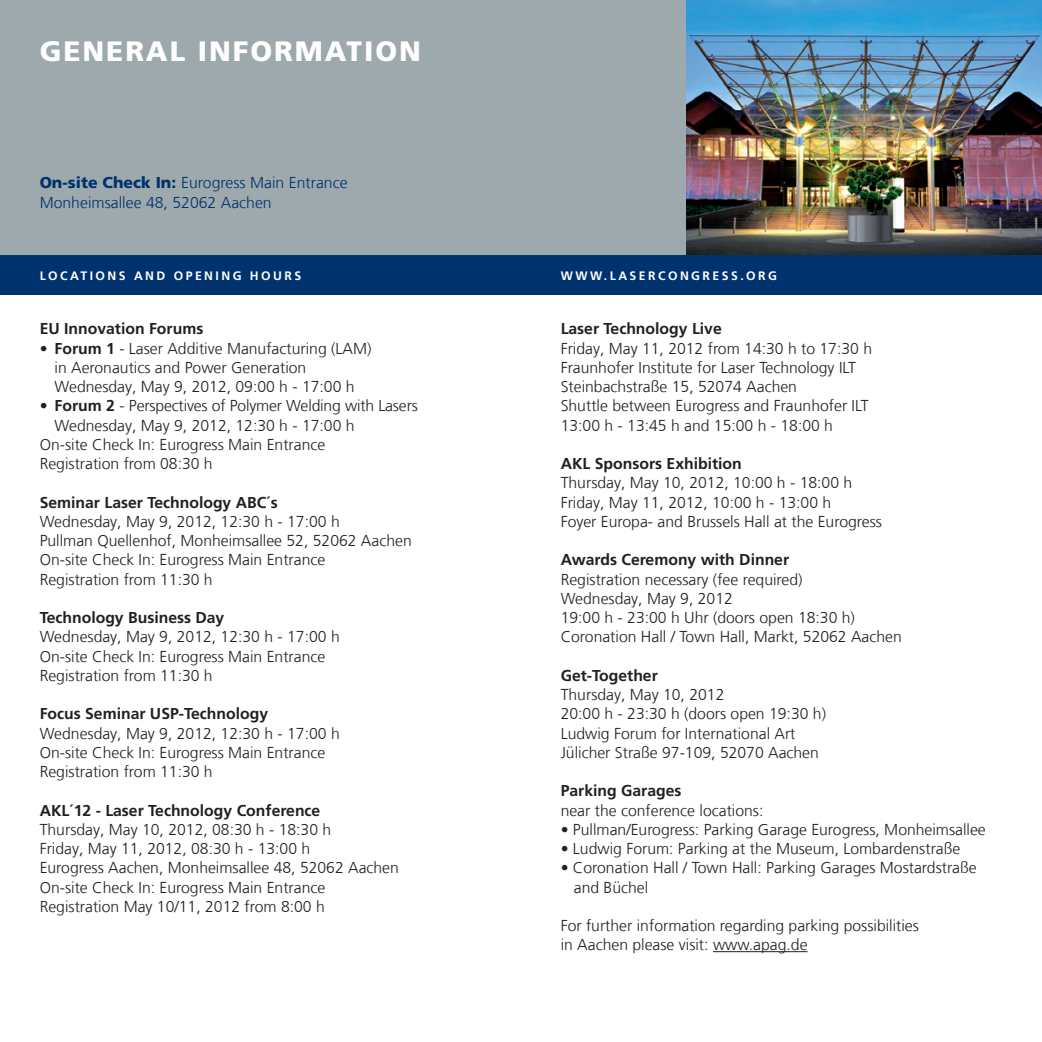
<style>
.page{position:relative;width:1042px;height:1042px;background:#fff}
.page>*{position:absolute;margin:0;border:0;box-sizing:border-box;transform-origin:0 0}
.t1{font:900 28px "Frutiger LT Com";letter-spacing:.07em;color:#fff}
.t2{font:300 15.75px/19.2px "Frutiger LT Com";color:#231f20}
.t3{font:700 15.75px "Frutiger LT Com";color:#231f20}
.t4{font:300 15.75px/19.2px "Frutiger LT Com";color:#00326d}
.t5{font:700 12.25px "Frutiger LT Com";letter-spacing:.2em;color:#fff}
.s1{font-weight:900}
.s2{font-weight:700}
</style>
<div class="page">
<div style="left:0;top:0;width:1042px;height:270px;background:#9da9ad"></div>
<img style="left:687px;top:0;width:355px;height:255px">
<hr style="left:713px;top:951px;width:94px;height:1px;background:#231f20">
<div style="left:0;top:255px;width:1042px;height:40px;background:#00326d"></div>
<h1 class="t1" style="left:40px;top:34px;width:383px">GENERAL INFORMATION</h1>
<p class="t4" style="left:40px;top:173px;width:309px"><span class="s1">ON-SITE CHECK IN:</span> Eurogress Main Entrance<br>Monheimsallee 48, 52062 Aachen</p>
<p class="t5" style="left:561px;top:268px;width:117px">Ankündigung</p>
<p class="t5" style="left:40px;top:268px;width:262px">Locations a nd opening h ours</p>
<p class="t5" style="left:561px;top:268px;width:15px">www</p>
<p class="t5" style="left:604px;top:268px;width:16px">.las</p>
<p class="t5" style="left:639px;top:268px;width:140px">erc ongress .org</p>
<p class="t3" style="left:40px;top:320px;width:165px">EU Innovation Forums</p>
<p class="t2" style="left:55px;top:339px;width:318px;text-indent:-15px">• <span class="s2">Forum 1</span> - Laser Additive Manufacturing (LAM) in Aeronautics and Power Generation<br>Wednesday, May 9, 2012, 09:00 h - 17:00 h</p>
<p class="t2" style="left:40px;top:396px;width:380px">• <span class="s2">Forum 2</span> - Perspectives of Polymer Welding with Lasers</p>
<p class="t2" style="left:55px;top:416px;width:301px">Wednesday, May 9, 2012, 12:30 h - 17:00 h</p>
<p class="t2" style="left:40px;top:435px;width:287px">On-site Check In: Eurogress Main Entrance</p>
<p class="t2" style="left:40px;top:454px;width:175px">Registration from 08:30 h</p>
<p class="t3" style="left:40px;top:493px;width:240px">Seminar Laser Technology ABC´s</p>
<p class="t2" style="left:40px;top:512px;width:373px">Wednesday, May 9, 2012, 12:30 h - 17:00 h<br>Pullman Quellenhof, Monheimsallee 52, 52062 Aachen On-site Check In: Eurogress Main Entrance<br>Registration from 11:30 h</p>
<p class="t3" style="left:40px;top:608px;width:186px">Technology Business Day</p>
<p class="t2" style="left:40px;top:627px;width:301px">Wednesday, May 9, 2012, 12:30 h - 17:00 h<br>On-site Check In: Eurogress Main Entrance<br>Registration from 11:30 h</p>
<p class="t3" style="left:40px;top:704px;width:230px">Focus Seminar USP-Technology</p>
<p class="t2" style="left:40px;top:723px;width:301px">Wednesday, May 9, 2012, 12:30 h - 17:00 h<br>On-site Check In: Eurogress Main Entrance<br>Registration from 11:30 h</p>
<p class="t3" style="left:40px;top:801px;width:282px">AKL´12 - Laser Technology Conference</p>
<p class="t2" style="left:40px;top:820px;width:361px">Thursday, May 10, 2012, 08:30 h - 18:30 h<br>Friday, May 11, 2012, 08:30 h - 13:00 h<br>Eurogress Aachen, Monheimsallee 48, 52062 Aachen On-site Check In: Eurogress Main Entrance Registration May 10/11, 2012 from 8:00 h</p>
<p class="t3" style="left:561px;top:320px;width:163px">Laser Technology Live</p>
<p class="t2" style="left:561px;top:339px;width:313px">Friday, May 11, 2012 from 14:30 h to 17:30 h Fraunhofer Institute for Laser Technology ILT Steinbachstraße 15, 52074 Aachen<br>Shuttle between Eurogress and Fraunhofer ILT 13:00 h - 13:45 h and 15:00 h - 18:00 h</p>
<p class="t3" style="left:561px;top:454px;width:183px">AKL Sponsors Exhibition</p>
<p class="t2" style="left:561px;top:473px;width:323px">Thursday, May 10, 2012, 10:00 h - 18:00 h<br>Friday, May 11, 2012, 10:00 h - 13:00 h<br>Foyer Europa- and Brussels Hall at the Eurogress</p>
<p class="t3" style="left:561px;top:551px;width:230px">Awards Ceremony with Dinner</p>
<p class="t2" style="left:561px;top:570px;width:343px">Registration necessary (fee required)<br>Wednesday, May 9, 2012<br>19:00 h - 23:00 h Uhr (doors open 18:30 h)<br>Coronation Hall / Town Hall, Markt, 52062 Aachen</p>
<p class="t3" style="left:561px;top:666px;width:99px">Get-Together</p>
<p class="t2" style="left:561px;top:685px;width:267px">Thursday, May 10, 2012<br>20:00 h - 23:30 h (doors open 19:30 h)<br>Ludwig Forum for International Art<br>Jülicher Straße 97-109, 52070 Aachen</p>
<p class="t3" style="left:561px;top:781px;width:122px">Parking Garages</p>
<p class="t2" style="left:561px;top:800px;width:204px">near the conference locations:</p>
<p class="t2" style="left:561px;top:820px;width:427px">• Pullman/Eurogress: Parking Garage Eurogress, Monheimsallee</p>
<p class="t2" style="left:561px;top:839px;width:401px">• Ludwig Forum: Parking at the Museum, Lombardenstraße</p>
<p class="t2" style="left:574px;top:858px;width:404px;text-indent:-13px">• Coronation Hall / Town Hall: Parking Garages Mostardstraße and Büchel</p>
<p class="t2" style="left:561px;top:916px;width:360px">For further information regarding parking possibilities in Aachen please visit: www.apag.de</p>
</div>
